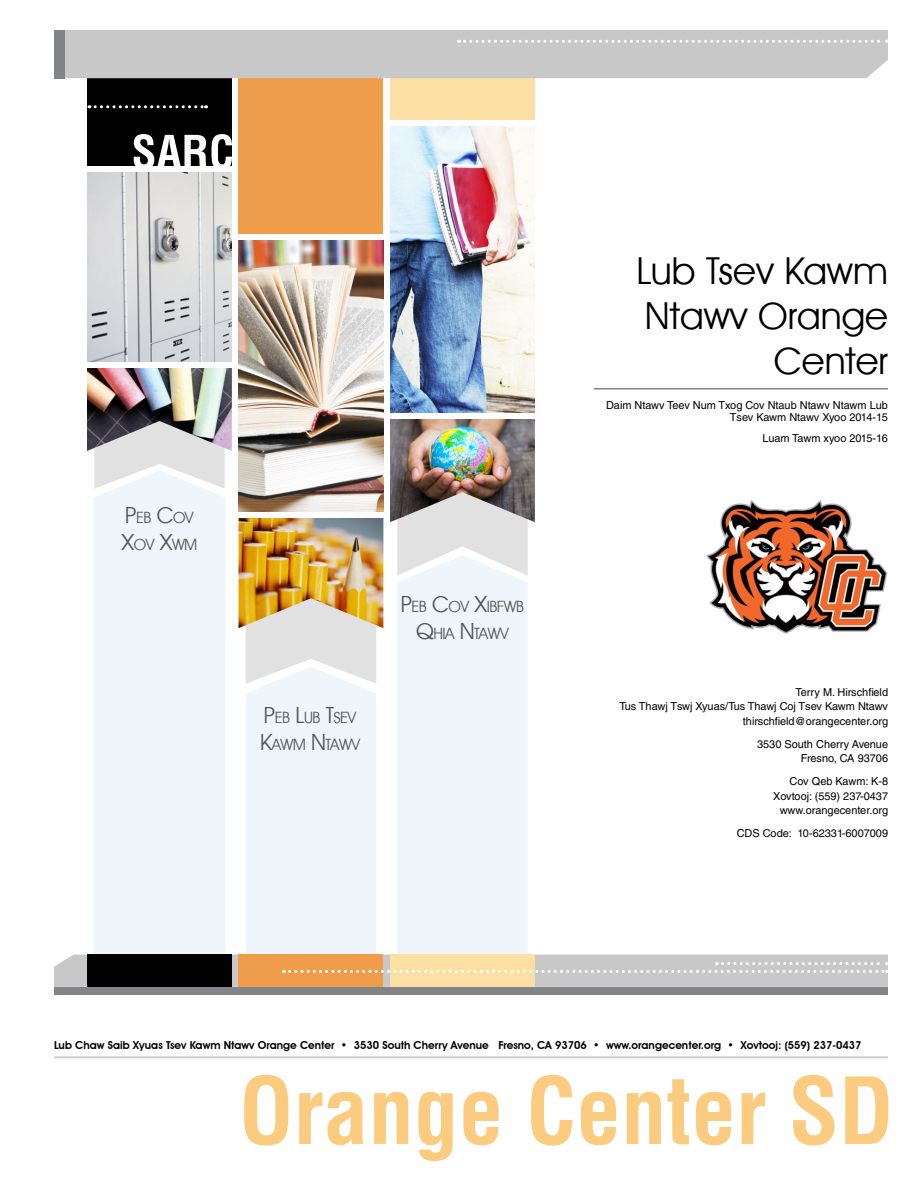
<style>
.page{position:relative;width:918px;height:1188px;background:#fff}
.page>*{position:absolute;margin:0;border:0;box-sizing:border-box;transform-origin:0 0}
.t1{font:700 condensed 90px "Helvetica LT Std";color:#fbcc7f}
.t2{font:45px/45px "Avant Garde T.";color:#010101;text-align:right}
.t3{font:18.9px/27px "Avant Garde T.";letter-spacing:-.03em;color:#545454}
.t4{font:10.95px/14.2px "Helvetica LT Std";color:#010101;text-align:right}
.t5{font:600 10.95px "Avant Garde IT Cby BT";color:#010101}
.s1{font-size:27px}
</style>
<div class="page">
<div style="left:397px;top:576px;width:131px;height:91px;background:#eef6fc"></div>
<div style="left:93px;top:489px;width:132px;height:178px;background:#eef6fc"></div>
<svg style="left:397px;top:522px;width:131px;height:54px;fill:#e1e1e1"></svg>
<div style="left:390px;top:77px;width:145px;height:59px;background:#fcdfa3"></div>
<img style="left:390px;top:419px;width:145px;height:103px">
<img style="left:390px;top:126px;width:145px;height:287px">
<div style="left:390px;top:120px;width:145px;height:6px;background:#fff"></div>
<div style="left:246px;top:628px;width:130px;height:39px;background:#e1e1e1"></div>
<img style="left:239px;top:518px;width:144px;height:110px">
<div style="left:239px;top:77px;width:144px;height:158px;background:#f09d4b"></div>
<img style="left:239px;top:240px;width:144px;height:272px">
<svg style="left:94px;top:451px;width:131px;height:38px;fill:#e1e1e1"></svg>
<div style="left:87px;top:77px;width:145px;height:93px;background:#010101"></div>
<img style="left:87px;top:368px;width:145px;height:83px">
<img style="left:87px;top:172px;width:145px;height:190px">
<svg style="left:89px;top:105px;width:118px;height:3px"></svg>
<div style="left:87px;top:166px;width:146px;height:6px;background:#fff"></div>
<div style="left:54px;top:30px;width:11px;height:48px;background:#828487"></div>
<div style="left:65px;top:30px;width:823px;height:48px;background:#c8c8c8"></div>
<svg style="left:54px;top:667px;width:834px;height:320px"></svg>
<div style="left:54px;top:987px;width:834px;height:7px;background:#828487"></div>
<svg style="left:134px;top:134px;width:98px;height:32px"></svg>
<hr style="left:54px;top:1056px;width:834px;height:2px;background:#c8c8c8">
<hr style="left:594px;top:388px;width:294px;height:2px;background:#828487">
<img style="left:706px;top:500px;width:182px;height:134px">
<h2 class="t2" style="left:637px;top:248px;width:253px">Lub Tsev Kawm<br>Ntawv Orange<br>Center</h2>
<h3 class="t3" style="left:122px;top:504px;width:77px"><span class="s1">P</span>EB <span class="s1">C</span>OV<br><span class="s1">X</span>OV <span class="s1">X</span>WM</h3>
<h3 class="t3" style="left:260px;top:704px;width:102px"><span class="s1">P</span>EB <span class="s1">L</span>UB <span class="s1">T</span>SEV<br><span class="s1">K</span>AWM <span class="s1">N</span>TAWV</h3>
<h3 class="t3" style="left:401px;top:593px;width:125px;text-align:center"><span class="s1">P</span>EB <span class="s1">C</span>OV <span class="s1">X</span>IBFWB<br><span class="s1">Q</span>HIA <span class="s1">N</span>TAWV</h3>
<p class="t4" style="left:606px;top:399px;width:283px;line-height:12px">Daim Ntawv Teev Num Txog Cov Ntaub Ntawv Ntawm Lub<br>Tsev Kawm Ntawv Xyoo 2014-15</p>
<p class="t4" style="left:762px;top:431px;width:127px">Luam Tawm xyoo 2015-16</p>
<p class="t4" style="left:619px;top:685px;width:270px">Terry M. Hirschfield<br>Tus Thawj Tswj Xyuas/Tus Thawj Coj Tsev Kawm Ntawv thirschfield@orangecenter.org</p>
<p class="t4" style="left:757px;top:737px;width:133px">3530 South Cherry Avenue<br>Fresno, CA 93706</p>
<p class="t4" style="left:773px;top:774px;width:117px">Cov Qeb Kawm: K-8<br>Xovtooj: (559) 237-0437 www.orangecenter.org</p>
<p class="t4" style="left:737px;top:826px;width:153px">CDS Code: 10-62331-6007009</p>
<p class="t5" style="left:54px;top:1039px;width:809px">Lub Chaw Saib Xyuas Tsev Kawm Ntawv Orange Center • 3530 South Cherry Avenue Fresno, CA 93706 • www.orangecenter.org • Xovtooj: (559) 237-0437</p>
<h1 class="t1" style="left:239px;top:1055px;width:657px">Orange Center SD</h1>
</div>
